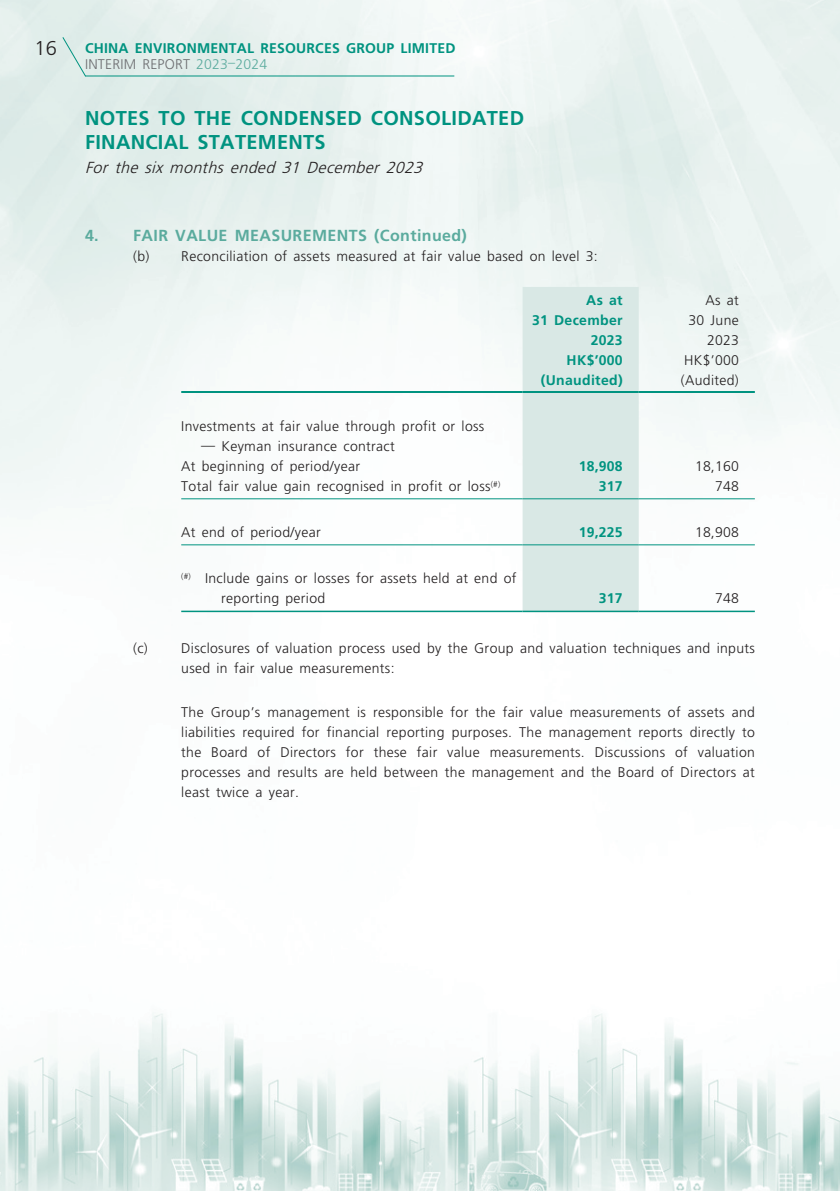
<style>
.page{position:relative;width:840px;height:1191px;background:#fff}
.page>*{position:absolute;margin:0;border:0;box-sizing:border-box;transform-origin:0 0}
.t1{font:700 20px/24px "Frutiger LT Std";letter-spacing:.015em;color:#009380}
.t2{font:300 20px "Frutiger LT Std";color:#231f20}
.t3{font:italic 300 16px "Frutiger LT Std";color:#231f20}
._17_H1__Note{font:700 16px "Frutiger LT Std";letter-spacing:.025em;color:#5bab9e}
._02_Note_Text{font:300 14px/20px "Frutiger LT Std";letter-spacing:.025em;color:#231f20;text-align:right}
._29_Table_Stub__Note{font:300 14px/20px "Frutiger LT Std";letter-spacing:.025em;color:#231f20}
._02_Note_Text-2{font:700 14px/20px "Frutiger LT Std";letter-spacing:.015em;color:#009380}
.s1{font-weight:300;color:#6c6d70}
.s2{font-weight:300;color:#5bab9e}
</style>
<div class="page">
<img style="left:0;top:0;width:839px;height:1191px">
<hr style="left:85px;top:75px;width:369px;height:1px;background:#009380">
<svg style="left:61px;top:36px;width:26px;height:42px"></svg>
<div style="left:522px;top:287px;width:116px;height:323px;background:#d9e8e5"></div>
<hr style="left:181px;top:391px;width:341px;height:2px;background:#009380">
<hr style="left:522px;top:391px;width:116px;height:2px;background:#009380">
<hr style="left:638px;top:391px;width:116px;height:2px;background:#009380">
<hr style="left:181px;top:498px;width:341px;height:1px;background:#009380">
<hr style="left:522px;top:498px;width:116px;height:1px;background:#009380">
<hr style="left:638px;top:498px;width:116px;height:1px;background:#009380">
<hr style="left:181px;top:544px;width:341px;height:1px;background:#009380">
<hr style="left:522px;top:544px;width:116px;height:1px;background:#009380">
<hr style="left:638px;top:544px;width:116px;height:1px;background:#009380">
<hr style="left:181px;top:610px;width:341px;height:2px;background:#009380">
<hr style="left:522px;top:610px;width:116px;height:2px;background:#009380">
<hr style="left:638px;top:610px;width:116px;height:2px;background:#009380">
<h1 class="t2" style="left:34px;top:37px;width:24px">16</h1>
<p class="_02_Note_Text-2" style="left:85px;top:40px;width:371px;line-height:16px">CHINA ENVIRONMENTAL RESOURCES GROUP LIMITED<br><span class="s1">INTERIM REPORT</span> <span class="s2">2023–2024</span></p>
<h1 class="t1" style="left:85px;top:106px;width:440px">NOTES TO THE CONDENSED CONSOLIDATED<br>FINANCIAL STATEMENTS</h1>
<p class="t3" style="left:85px;top:159px;width:343px">For the six months ended 31 December 2023</p>
<p class="_17_H1__Note" style="left:85px;top:226px;width:383px">4. FAIR VALUE MEASUREMENTS (Continued)</p>
<p class="_02_Note_Text" style="left:133px;top:246px;width:466px">(b) Reconciliation of assets measured at fair value based on level 3:</p>
<p class="_02_Note_Text-2" style="left:532px;top:290px;width:92px;text-align:right">As at<br>31 December<br>2023</p>
<p class="_02_Note_Text" style="left:688px;top:290px;width:52px">As at<br>30 June<br>2023</p>
<p class="_02_Note_Text-2" style="left:566px;top:350px;width:58px">HK$’000</p>
<p class="_02_Note_Text" style="left:684px;top:350px;width:56px">HK$’000</p>
<p class="_02_Note_Text-2" style="left:540px;top:370px;width:83px">(Unaudited)</p>
<p class="_02_Note_Text" style="left:680px;top:370px;width:59px">(Audited)</p>
<p class="_29_Table_Stub__Note" style="left:181px;top:416px;width:304px">Investments at fair value through profit or loss</p>
<p class="_29_Table_Stub__Note" style="left:201px;top:436px;width:195px">— Keyman insurance contract</p>
<p class="_29_Table_Stub__Note" style="left:181px;top:456px;width:180px">At beginning of period/year</p>
<p class="_02_Note_Text-2" style="left:578px;top:456px;width:45px">18,908</p>
<p class="_02_Note_Text" style="left:694px;top:456px;width:45px">18,160</p>
<p class="_29_Table_Stub__Note" style="left:181px;top:476px;width:320px">Total fair value gain recognised in profit or loss<sup>(#)</sup></p>
<p class="_02_Note_Text-2" style="left:598px;top:476px;width:25px">317</p>
<p class="_02_Note_Text" style="left:714px;top:476px;width:25px">748</p>
<p class="_29_Table_Stub__Note" style="left:181px;top:522px;width:141px">At end of period/year</p>
<p class="_02_Note_Text-2" style="left:578px;top:522px;width:45px">19,225</p>
<p class="_02_Note_Text" style="left:694px;top:522px;width:45px">18,908</p>
<p class="_29_Table_Stub__Note" style="left:221px;top:568px;width:296px;text-indent:-40px"><sup>(#)</sup> Include gains or losses for assets held at end of reporting period</p>
<p class="_02_Note_Text-2" style="left:598px;top:588px;width:25px">317</p>
<p class="_02_Note_Text" style="left:714px;top:588px;width:25px">748</p>
<p class="_02_Note_Text" style="left:181px;top:638px;width:575px;text-align:left;text-indent:-48px">(c) Disclosures of valuation process used by the Group and valuation techniques and inputs used in fair value measurements:</p>
<p class="_02_Note_Text" style="left:181px;top:702px;width:575px;text-align:justify">The Group’s management is responsible for the fair value measurements of assets and liabilities required for financial reporting purposes. The management reports directly to the Board of Directors for these fair value measurements. Discussions of valuation processes and results are held between the management and the Board of Directors at least twice a year.</p>
</div>
